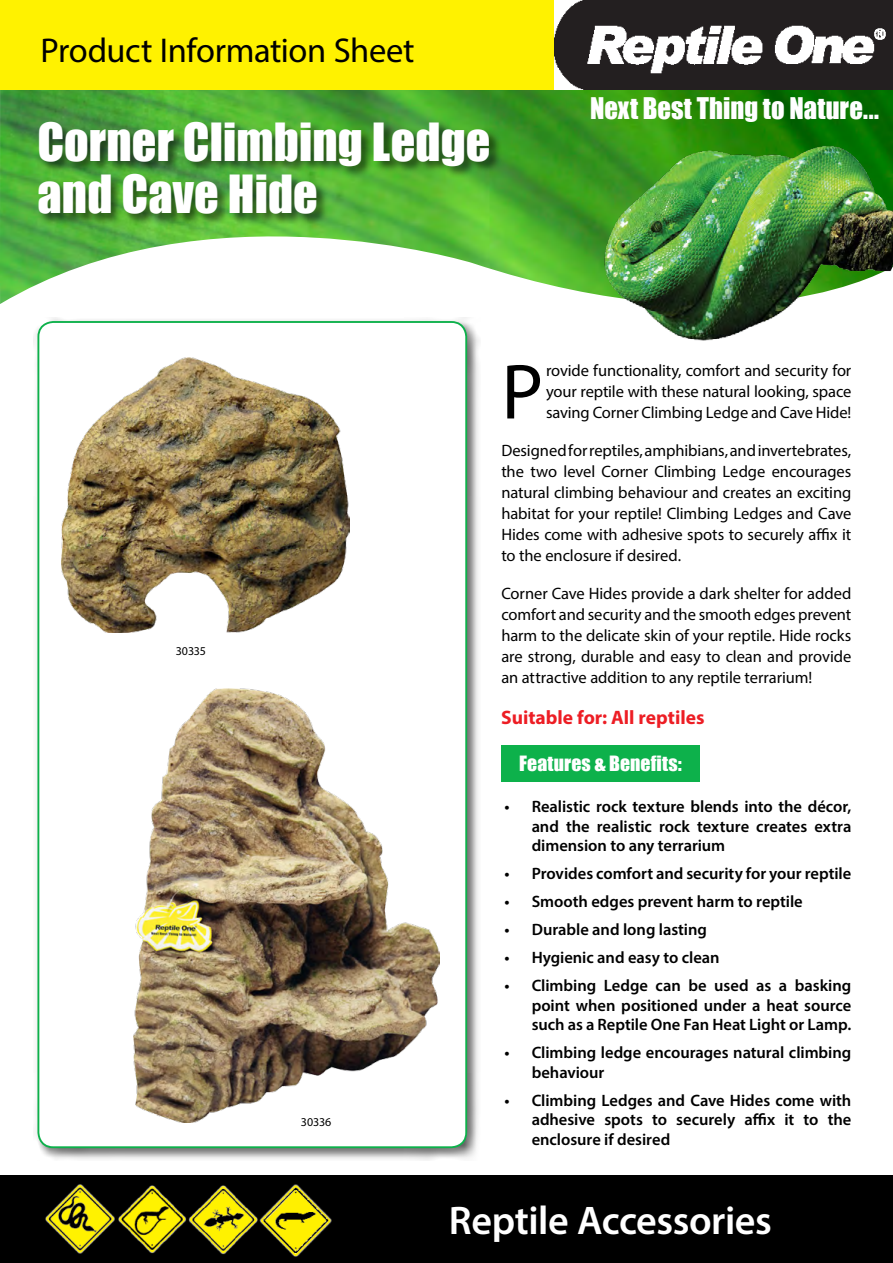
<style>
.page{position:relative;width:893px;height:1263px;background:#fff}
.page>*{position:absolute;margin:0;border:0;box-sizing:border-box;transform-origin:0 0}
.t1{font:78.75px "Myriad Pro";color:#000}
.t2{font:48.3px/52.5px "Impact";color:#fff}
.t3{font:600 40.05px "Myriad Pro";letter-spacing:-.01em;color:#fff}
.t4{font:34.5px "Myriad Pro";letter-spacing:-.01em;color:#000}
.t5{font:27.45px "Impact";letter-spacing:.005em;color:#fff}
.t6{font:700 19.5px "Myriad Pro";color:#ed1d24}
.t7{font:19.35px "Impact";letter-spacing:.005em;color:#fff}
.t8{font:16.5px/21px "Myriad Pro";letter-spacing:-.005em;color:#000;text-align:justify}
.t9{font:600 16.5px/19.5px "Myriad Pro";color:#000;text-align:justify}
.t10{font:12px "Myriad Pro";letter-spacing:-.005em;color:#000}
</style>
<div class="page">
<div style="left:0;top:1175px;width:893px;height:88px;background:#000"></div>
<img style="left:0;top:89px;width:893px;height:215px">
<img style="left:600px;top:142px;width:293px;height:199px">
<div style="left:0;top:0;width:893px;height:89px;background:#fff200"></div>
<img style="left:555px;top:0;width:338px;height:89px">
<div style="left:38px;top:121px;width:464px;height:106px;background:#000;opacity:.55"></div>
<div style="left:33px;top:317px;width:447px;height:844px;background:#000;opacity:.6"></div>
<div style="left:38px;top:322px;width:428px;height:825px;background:#fff;border-radius:15px"></div>
<div style="left:37px;top:321px;width:430px;height:827px;border:2px solid #0db14b;border-radius:15px"></div>
<div style="left:501px;top:745px;width:198px;height:37px;background:#0db14b"></div>
<img style="left:188px;top:1185px;width:69px;height:70px">
<img style="left:118px;top:1185px;width:69px;height:69px">
<img style="left:45px;top:1184px;width:70px;height:70px">
<img style="left:257px;top:1184px;width:75px;height:73px">
<img style="left:62px;top:357px;width:288px;height:276px">
<img style="left:134px;top:688px;width:306px;height:434px">
<h3 class="t4" style="left:40px;top:29px;width:376px">Product Information Sheet</h3>
<h2 class="t2" style="left:37px;top:114px;width:455px">Corner Climbing Ledge and Cave Hide</h2>
<h3 class="t5" style="left:590px;top:87px;width:291px">Next Best Thing to Nature...</h3>
<p class="t10" style="left:176px;top:644px;width:32px">30335</p>
<p class="t10" style="left:301px;top:1114px;width:32px">30336</p>
<h1 class="t1" style="left:501px;top:343px;width:43px">P</h1>
<p class="t8" style="left:546px;top:360px;width:307px">rovide functionality, comfort and security for your reptile with these natural looking, space saving Corner Climbing Ledge and Cave Hide!</p>
<p class="t8" style="left:501px;top:440px;width:352px">Designed for reptiles, amphibians, and invertebrates, the two level Corner Climbing Ledge encourages natural climbing behaviour and creates an exciting habitat for your reptile! Climbing Ledges and Cave Hides come with adhesive spots to securely affix it to the enclosure if desired.</p>
<p class="t8" style="left:501px;top:582px;width:352px">Corner Cave Hides provide a dark shelter for added comfort and security and the smooth edges prevent harm to the delicate skin of your reptile. Hide rocks are strong, durable and easy to clean and provide an attractive addition to any reptile terrarium!</p>
<p class="t6" style="left:501px;top:705px;width:205px">Suitable for: All reptiles</p>
<p class="t7" style="left:519px;top:748px;width:164px">Features &amp; Benefits:</p>
<p class="t9" style="left:532px;top:796px;width:321px;text-indent:-27px">• Realistic rock texture blends into the décor, and the realistic rock texture creates extra dimension to any terrarium</p>
<p class="t9" style="left:504px;top:863px;width:348px">• Provides comfort and security for your reptile</p>
<p class="t9" style="left:504px;top:891px;width:300px">• Smooth edges prevent harm to reptile</p>
<p class="t9" style="left:504px;top:919px;width:204px">• Durable and long lasting</p>
<p class="t9" style="left:504px;top:947px;width:217px">• Hygienic and easy to clean</p>
<p class="t9" style="left:532px;top:975px;width:321px;text-indent:-27px">• Climbing Ledge can be used as a basking point when positioned under a heat source such as a Reptile One Fan Heat Light or Lamp.</p>
<p class="t9" style="left:532px;top:1042px;width:321px;text-indent:-27px">• Climbing ledge encourages natural climbing behaviour</p>
<p class="t9" style="left:532px;top:1090px;width:321px;text-indent:-27px">• Climbing Ledges and Cave Hides come with adhesive spots to securely affix it to the enclosure if desired</p>
<h3 class="t3" style="left:449px;top:1195px;width:325px">Reptile Accessories</h3>
</div>
